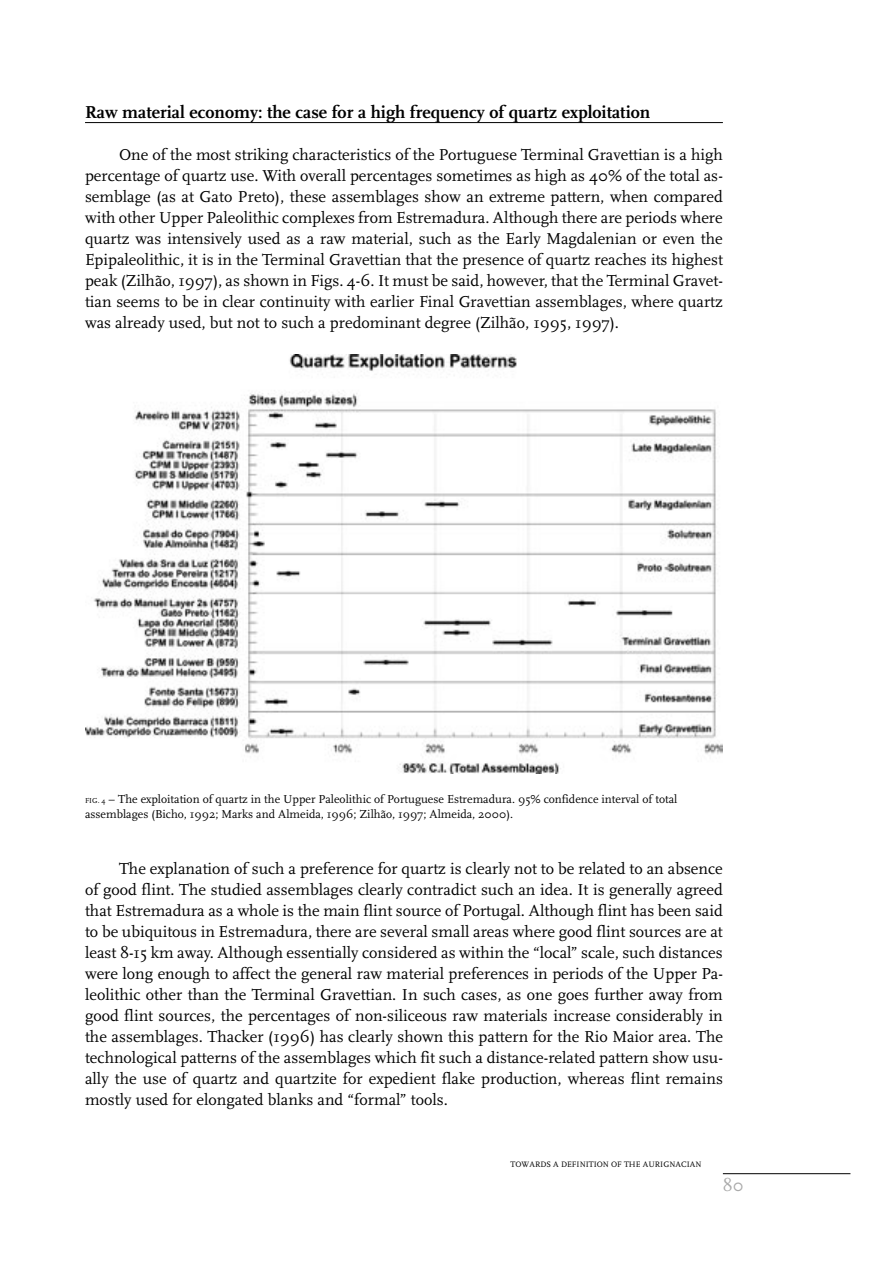
<style>
.page{position:relative;width:893px;height:1263px;background:#fff}
.page>*{position:absolute;margin:0;border:0;box-sizing:border-box;transform-origin:0 0}
.t1{font:700 18px "Scala";color:#000}
.t2{font:18px "Scala";color:#aaa}
.t3{font:16.5px/21px "Scala";color:#000;text-align:justify}
.t4{font:12px/15px "Scala";color:#000}
.t5{font:8.25px "Scala";color:#000}
.s1{font-size:7.5px}
</style>
<div class="page">
<hr style="left:723px;top:1173px;width:127px;height:1px;background:#000">
<hr style="left:85px;top:122px;width:638px;height:1px;background:#000">
<img style="left:85px;top:354px;width:638px;height:420px">
<p class="t1" style="left:85px;top:102px;width:567px">Raw material economy: the case for a high frequency of quartz exploitation</p>
<p class="t3" style="left:85px;top:144px;width:639px;text-indent:34px">One of the most striking characteristics of the Portuguese Terminal Gravettian is a high percentage of quartz use. With overall percentages sometimes as high as 40% of the total as&shy;semblage (as at Gato Preto), these assemblages show an extreme pattern, when compared with other Upper Paleolithic complexes from Estremadura. Although there are periods where quartz was intensively used as a raw material, such as the Early Magdalenian or even the Epipaleolithic, it is in the Terminal Gravettian that the presence of quartz reaches its highest peak (Zilhão, 1997), as shown in Figs. 4-6. It must be said, however, that the Terminal Gravet&shy;tian seems to be in clear continuity with earlier Final Gravettian assemblages, where quartz was already used, but not to such a predominant degree (Zilhão, 1995, 1997).</p>
<p class="t4" style="left:85px;top:792px;width:594px"><span class="s1">FIG. 4</span> – The exploitation of quartz in the Upper Paleolithic of Portuguese Estremadura. 95% confidence interval of total assemblages (Bicho, 1992; Marks and Almeida, 1996; Zilhão, 1997; Almeida, 2000).</p>
<p class="t3" style="left:85px;top:858px;width:639px;text-indent:34px">The explanation of such a preference for quartz is clearly not to be related to an absence of good flint. The studied assemblages clearly contradict such an idea. It is generally agreed that Estremadura as a whole is the main flint source of Portugal. Although flint has been said to be ubiquitous in Estremadura, there are several small areas where good flint sources are at least 8-15 km away. Although essentially considered as within the “local” scale, such distances were long enough to affect the general raw material preferences in periods of the Upper Pa&shy;leolithic other than the Terminal Gravettian. In such cases, as one goes further away from good flint sources, the percentages of non-siliceous raw materials increase considerably in the assemblages. Thacker (1996) has clearly shown this pattern for the Rio Maior area. The technological patterns of the assemblages which fit such a distance-related pattern show usu&shy;ally the use of quartz and quartzite for expedient flake production, whereas flint remains mostly used for elongated blanks and “formal” tools.</p>
<p class="t5" style="left:510px;top:1160px;width:193px">TOWARDS A DEFINITION OF THE AURIGNACIAN</p>
<p class="t2" style="left:723px;top:1175px;width:22px">80</p>
</div>
